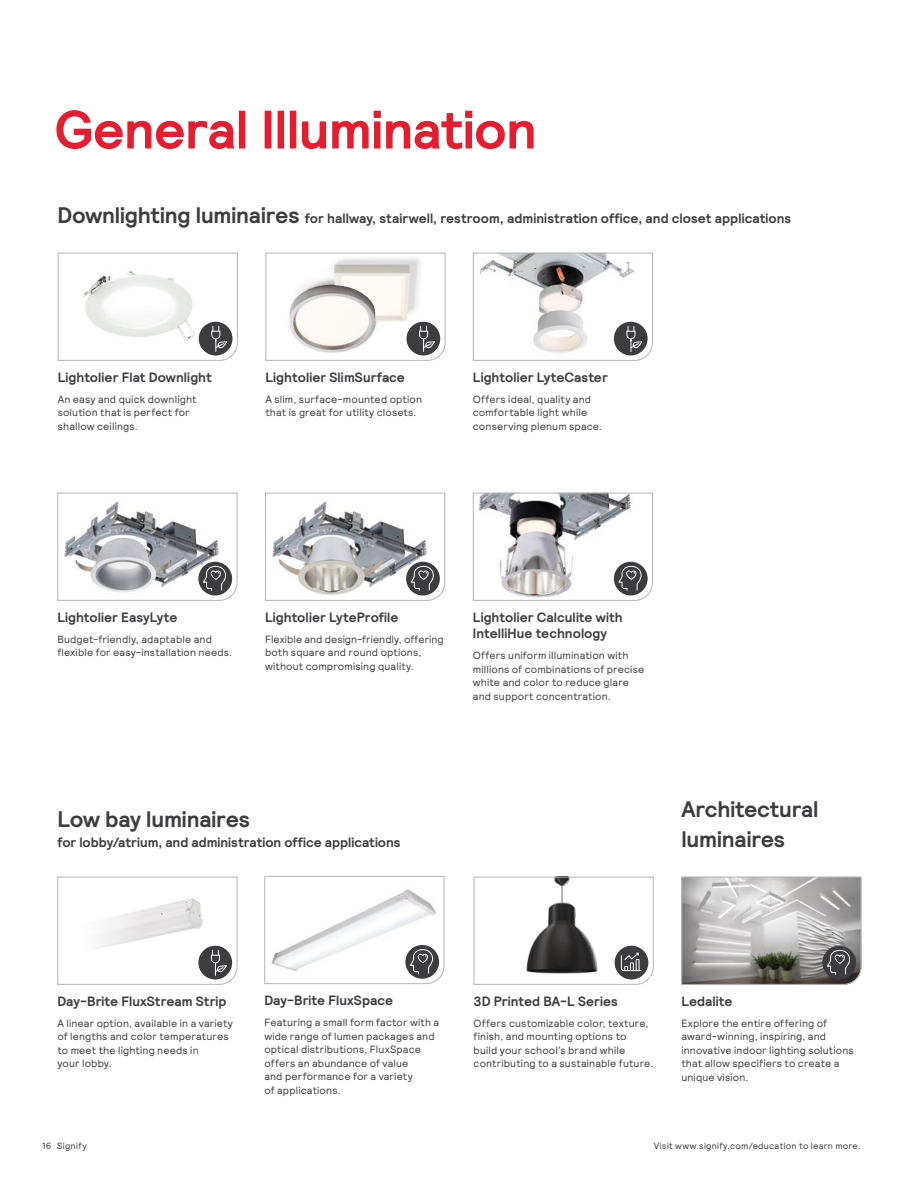
<style>
.page{position:relative;width:918px;height:1188px;background:#fff}
.page>*{position:absolute;margin:0;border:0;box-sizing:border-box;transform-origin:0 0}
.t1{font:700 54px "Signify Relative";letter-spacing:-.01em;color:#e41d30}
.t2{font:700 22.5px/30px "Signify Relative";letter-spacing:-.01em;color:#3c3c41}
.t3{font:700 13.5px/16.5px "Signify Relative";letter-spacing:.005em;color:#3c3c41}
.t4{font:10.5px/13.5px "Signify Relative";letter-spacing:.015em;color:#3c3c41}
.t5{font:9px "Signify Relative";letter-spacing:.03em;color:#3c3c41}
.s1{font-size:22.5px}
</style>
<div class="page">
<svg style="left:472px;top:492px;width:181px;height:109px"></svg>
<svg style="left:264px;top:876px;width:181px;height:108px"></svg>
<svg style="left:681px;top:877px;width:180px;height:108px;background:#aaa8a7"></svg>
<svg style="left:57px;top:493px;width:180px;height:108px"></svg>
<svg style="left:266px;top:253px;width:180px;height:108px"></svg>
<svg style="left:265px;top:493px;width:180px;height:108px"></svg>
<svg style="left:473px;top:253px;width:180px;height:108px"></svg>
<svg style="left:473px;top:494px;width:180px;height:107px"></svg>
<h1 class="t1" style="left:54px;top:94px;width:484px">General Illumination</h1>
<p class="t3" style="left:57px;top:210px;width:736px"><span class="s1">Downlighting luminaires</span> for hallway, stairwell, restroom, administration office, and closet applications</p>
<p class="t3" style="left:58px;top:369px;width:156px">Lightolier Flat Downlight</p>
<p class="t4" style="left:58px;top:392px;width:140px">An easy and quick downlight solution that is perfect for shallow ceilings.</p>
<p class="t3" style="left:266px;top:369px;width:141px">Lightolier SlimSurface</p>
<p class="t4" style="left:266px;top:392px;width:158px">A slim, surface-mounted option that is great for utility closets.</p>
<p class="t3" style="left:473px;top:369px;width:136px">Lightolier LyteCaster</p>
<p class="t4" style="left:473px;top:392px;width:131px">Offers ideal, quality and comfortable light while conserving plenum space.</p>
<p class="t3" style="left:57px;top:609px;width:122px">Lightolier EasyLyte</p>
<p class="t4" style="left:57px;top:632px;width:176px">Budget-friendly, adaptable and flexible for easy-installation needs.</p>
<p class="t3" style="left:265px;top:609px;width:135px">Lightolier LyteProfile</p>
<p class="t4" style="left:265px;top:632px;width:180px">Flexible and design-friendly, offering both square and round options, without compromising quality.</p>
<p class="t3" style="left:473px;top:609px;width:151px">Lightolier Calculite with<br>IntelliHue technology</p>
<p class="t4" style="left:473px;top:649px;width:173px">Offers uniform illumination with millions of combinations of precise white and color to reduce glare and support concentration.</p>
<h2 class="t2" style="left:57px;top:804px;width:194px">Low bay luminaires</h2>
<p class="t3" style="left:57px;top:834px;width:345px">for lobby/atrium, and administration office applications</p>
<h2 class="t2" style="left:681px;top:794px;width:139px">Architectural luminaires</h2>
<p class="t3" style="left:57px;top:993px;width:171px">Day-Brite FluxStream Strip</p>
<p class="t4" style="left:57px;top:1016px;width:177px">A linear option, available in a variety of lengths and color temperatures to meet the lighting needs in<br>your lobby.</p>
<p class="t3" style="left:264px;top:992px;width:130px">Day-Brite FluxSpace</p>
<p class="t4" style="left:264px;top:1015px;width:176px">Featuring a small form factor with a wide range of lumen packages and optical distributions, FluxSpace offers an abundance of value<br>and performance for a variety<br>of applications.</p>
<p class="t3" style="left:474px;top:993px;width:146px">3D Printed BA-L Series</p>
<p class="t4" style="left:474px;top:1016px;width:181px">Offers customizable color, texture, finish, and mounting options to<br>build your school’s brand while contributing to a sustainable future.</p>
<p class="t3" style="left:681px;top:993px;width:53px">Ledalite</p>
<p class="t4" style="left:681px;top:1016px;width:174px">Explore the entire offering of award-winning, inspiring, and innovative indoor lighting solutions that allow specifiers to create a unique vision.</p>
<p class="t5" style="left:42px;top:1140px;width:46px">16 Signify</p>
<p class="t5" style="left:654px;top:1140px;width:208px">Visit www.signify.com/education to learn more.</p>
</div>
